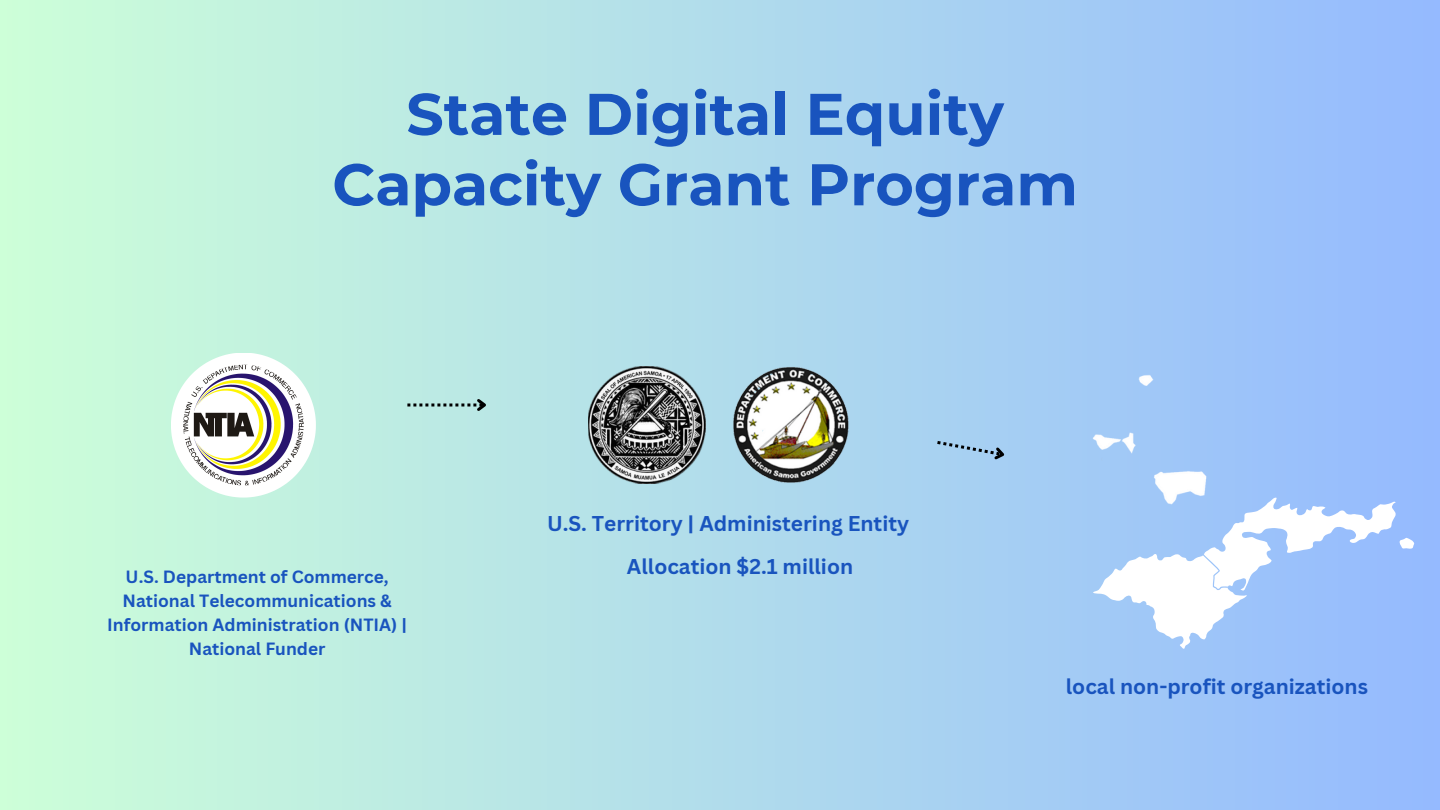
<style>
.page{position:relative;width:1440px;height:810px;background:#fff}
.page>*{position:absolute;margin:0;border:0;box-sizing:border-box;transform-origin:0 0}
.t1{font:700 58.7px/70.4px "Montserrat";color:#1954be;text-align:center}
.t2{font:700 20.8px "Canva Sans";color:#1954be}
.t3{font:700 17.3px/24.2px "Canva Sans";color:#1954be;text-align:center}
</style>
<div class="page">
<div style="left:0;top:0;width:1440px;height:810px;background:linear-gradient(to right,#cdffd8,#95baff)"></div>
<svg style="left:171px;top:353px;width:145px;height:145px"></svg>
<img style="left:183px;top:365px;width:121px;height:120px">
<img style="left:732px;top:367px;width:118px;height:117px">
<img style="left:588px;top:367px;width:117px;height:117px">
<img style="left:1077px;top:367px;width:156px;height:148px">
<svg style="left:1093px;top:498px;width:321px;height:151px"></svg>
<svg style="left:407px;top:396px;width:83px;height:18px"></svg>
<svg style="left:937px;top:441px;width:72px;height:23px;background:#97bddc"></svg>
<p class="t1" style="left:332px;top:79px;width:747px">State Digital Equity<br>Capacity Grant Program</p>
<h2 class="t3" style="left:107px;top:564px;width:301px">U.S. Department of Commerce,<br>National Telecommunications &amp;<br>Information Administration (NTIA) |<br>National Funder</h2>
<p class="t2" style="left:547px;top:509px;width:364px">U.S. Territory | Administering Entity</p>
<p class="t2" style="left:627px;top:552px;width:228px">Allocation $2.1 million</p>
<h2 class="t2" style="left:1066px;top:672px;width:304px">local non-profit organizations</h2>
</div>
